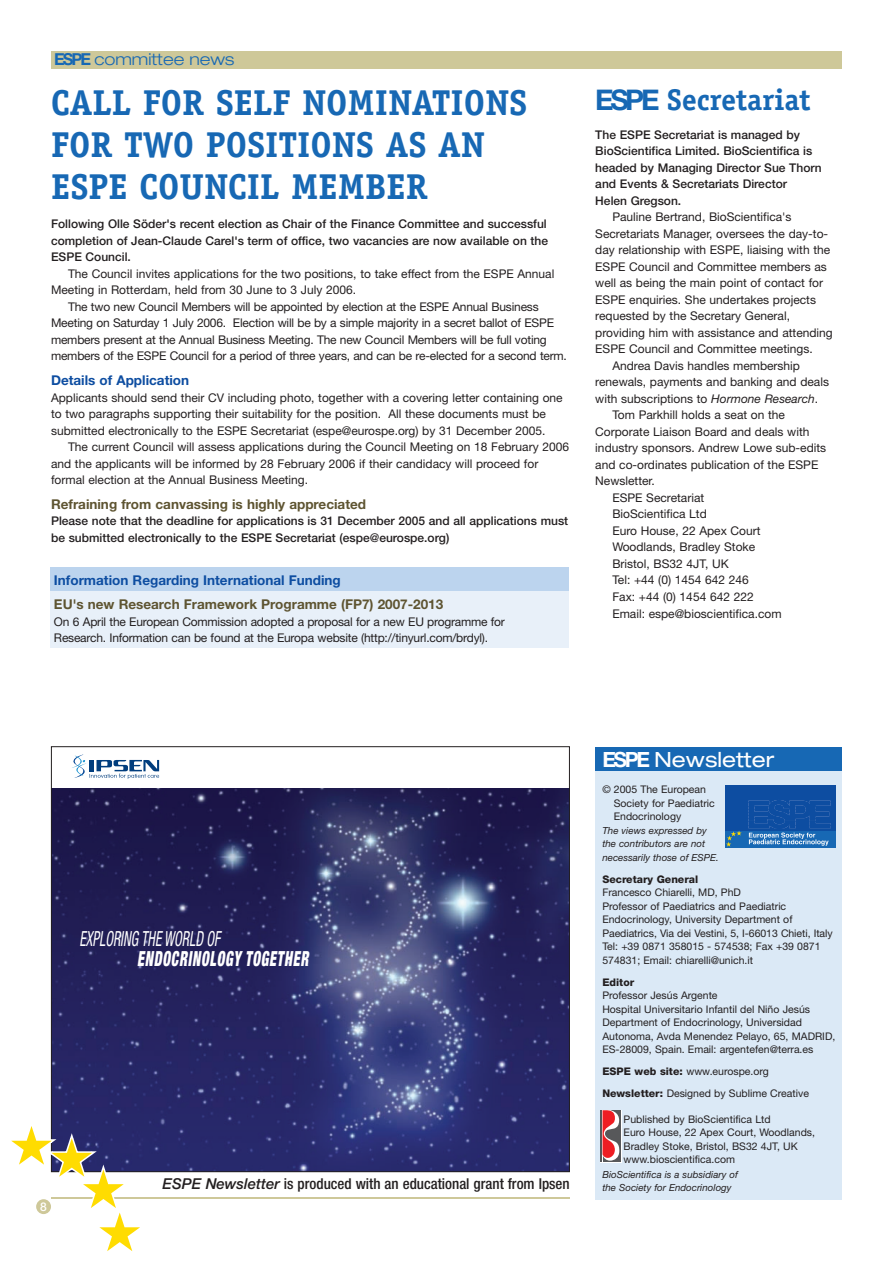
<style>
.page{position:relative;width:893px;height:1263px;background:#fff}
.page>*{position:absolute;margin:0;border:0;box-sizing:border-box;transform-origin:0 0}
.t1{font:700 36px/42px "Officina Serif";color:#1768b4}
.t2{font:700 30px "Officina Serif";color:#1768b4}
.t3{font:expanded 21px "Helvetica Neue";color:#fff}
.t4{font:20.85px "Helvetica Neue Black Cond+CMVRQZ";color:#fff;scale:.67 1}
.t5{font:20.85px "Helvetica Neue Condensed+VXPCQL";color:#fff;scale:.67 1}
.t6{font:300 expanded 16.5px "Helvetica Neue";color:#1768b4}
.t7{font:500 condensed 15px "Helvetica Neue";color:#231f20}
.t8{font:700 13.5px "Helvetica Neue";color:#5e5431}
.t9{font:700 13.5px "Helvetica Neue";color:#0d4da1}
.t10{font:12px/16.5px "Helvetica Neue";color:#231f20}
.t11{font:500 12px/16.5px "Helvetica Neue";color:#231f20}
.t12{font:500 12px "Helvetica Neue";color:#fff}
.t13{font:10.5px/13.5px "Helvetica Neue";color:#231f20}
.t14{font:800 10.5px "Helvetica Neue";color:#231f20}
.t15{font:italic 9.75px/13.5px "Helvetica Neue";color:#231f20}
.s1{font-weight:700;font-stretch:normal}
.s2{font-family:"Helvetica Neue";font-size:28.5px}
.s3{font-style:italic}
.s4{font-style:italic;font-stretch:normal}
.s5{font-weight:800}
</style>
<div class="page">
<hr style="left:51px;top:1198px;width:519px;height:1px;background:#cec899">
<img style="left:53px;top:788px;width:515px;height:382px">
<svg style="left:72px;top:754px;width:87px;height:25px"></svg>
<svg style="left:11px;top:1118px;width:138px;height:133px"></svg>
<div style="left:36px;top:1199px;width:15px;height:15px;background:#cec899;border-radius:50%"></div>
<div style="left:595px;top:753px;width:247px;height:447px;background:#dbe9f6"></div>
<div style="left:595px;top:747px;width:247px;height:23px;background:#1768b4"></div>
<svg style="left:600px;top:1110px;width:21px;height:52px"></svg>
<svg style="left:603px;top:1111px;width:18px;height:51px"></svg>
<svg style="left:603px;top:1111px;width:16px;height:50px"></svg>
<hr style="left:601px;top:1111px;width:1px;height:50px;background:#57585a">
<svg style="left:725px;top:830px;width:17px;height:17px"></svg>
<div style="left:725px;top:785px;width:17px;height:45px;background:#0d4da1"></div>
<svg style="left:743px;top:830px;width:92px;height:17px"></svg>
<div style="left:743px;top:785px;width:92px;height:45px;background:#0d4da1"></div>
<svg style="left:726px;top:831px;width:16px;height:15px"></svg>
<img style="left:749px;top:843px;width:59px;height:1px">
<img style="left:749px;top:839px;width:46px;height:4px">
<img style="left:749px;top:836px;width:55px;height:3px">
<img style="left:749px;top:832px;width:40px;height:4px">
<svg style="left:748px;top:800px;width:83px;height:29px"></svg>
<hr style="left:748px;top:800px;width:82px;height:1px;background:#0d4da1">
<hr style="left:748px;top:801px;width:82px;height:1px;background:#0d4da1">
<hr style="left:748px;top:802px;width:82px;height:1px;background:#0d4da1">
<hr style="left:748px;top:803px;width:82px;height:1px;background:#0d4da1">
<hr style="left:748px;top:804px;width:82px;height:1px;background:#0d4da1">
<hr style="left:748px;top:805px;width:82px;height:1px;background:#0d4da1">
<hr style="left:748px;top:806px;width:82px;height:1px;background:#0d4da1">
<hr style="left:748px;top:807px;width:82px;height:1px;background:#0d4da1">
<hr style="left:748px;top:808px;width:82px;height:1px;background:#0d4da1">
<hr style="left:748px;top:809px;width:82px;height:1px;background:#0d4da1">
<hr style="left:748px;top:810px;width:82px;height:1px;background:#0d4da1">
<hr style="left:748px;top:811px;width:82px;height:1px;background:#0d4da1">
<hr style="left:748px;top:812px;width:82px;height:1px;background:#0d4da1">
<hr style="left:748px;top:813px;width:82px;height:1px;background:#0d4da1">
<hr style="left:748px;top:814px;width:82px;height:1px;background:#0d4da1">
<hr style="left:748px;top:815px;width:82px;height:1px;background:#0d4da1">
<hr style="left:748px;top:816px;width:82px;height:1px;background:#0d4da1">
<hr style="left:748px;top:817px;width:82px;height:1px;background:#0d4da1">
<hr style="left:748px;top:818px;width:82px;height:1px;background:#0d4da1">
<hr style="left:748px;top:819px;width:82px;height:1px;background:#0d4da1">
<hr style="left:748px;top:820px;width:82px;height:1px;background:#0d4da1">
<div style="left:51px;top:51px;width:791px;height:17px;background:#cec899"></div>
<div style="left:50px;top:567px;width:518px;height:81px;background:#e8f0f9"></div>
<div style="left:50px;top:567px;width:518px;height:24px;background:#bcd4ee"></div>
<h3 class="t6" style="left:54px;top:53px;width:182px"><span class="s1">ESPE</span> committee news</h3>
<h1 class="t1" style="left:51px;top:85px;width:478px">CALL FOR SELF NOMINATIONS<br>FOR TWO POSITIONS AS AN<br>ESPE COUNCIL MEMBER</h1>
<p class="t11" style="left:51px;top:217px;width:499px;text-align:justify">Following Olle Söder's recent election as Chair of the Finance Committee and successful completion of Jean-Claude Carel's term of office, two vacancies are now available on the ESPE Council.</p>
<p class="t10" style="left:51px;top:267px;width:505px;text-indent:17px">The Council invites applications for the two positions, to take effect from the ESPE Annual<br>Meeting in Rotterdam, held from 30 June to 3 July 2006.</p>
<p class="t10" style="left:51px;top:300px;width:517px;text-indent:17px">The two new Council Members will be appointed by election at the ESPE Annual Business Meeting on Saturday 1 July 2006. Election will be by a simple majority in a secret ballot of ESPE members present at the Annual Business Meeting. The new Council Members will be full voting members of the ESPE Council for a period of three years, and can be re-elected for a second term.</p>
<p class="t9" style="left:51px;top:375px;width:140px">Details of Application</p>
<p class="t10" style="left:51px;top:390px;width:513px">Applicants should send their CV including photo, together with a covering letter containing one to two paragraphs supporting their suitability for the position. All these documents must be submitted electronically to the ESPE Secretariat (espe@eurospe.org) by 31 December 2005.</p>
<p class="t10" style="left:51px;top:440px;width:519px;text-indent:17px">The current Council will assess applications during the Council Meeting on 18 February 2006 and the applicants will be informed by 28 February 2006 if their candidacy will proceed for formal election at the Annual Business Meeting.</p>
<p class="t8" style="left:51px;top:499px;width:317px">Refraining from canvassing is highly appreciated</p>
<p class="t11" style="left:51px;top:514px;width:519px">Please note that the deadline for applications is 31 December 2005 and all applications must be submitted electronically to the ESPE Secretariat (espe@eurospe.org)</p>
<p class="t9" style="left:54px;top:575px;width:288px">Information Regarding International Funding</p>
<p class="t8" style="left:54px;top:600px;width:391px">EU's new Research Framework Programme (FP7) 2007-2013</p>
<p class="t10" style="left:54px;top:614px;width:452px">On 6 April the European Commission adopted a proposal for a new EU programme for<br>Research. Information can be found at the Europa website (http://tinyurl.com/brdyl).</p>
<h2 class="t2" style="left:595px;top:88px;width:217px"><span class="s2">ESPE</span> Secretariat</h2>
<p class="t11" style="left:595px;top:128px;width:228px">The ESPE Secretariat is managed by BioScientifica Limited. BioScientifica is headed by Managing Director Sue Thorn and Events &amp; Secretariats Director Helen Gregson.</p>
<p class="t10" style="left:612px;top:210px;width:181px">Pauline Bertrand, BioScientifica's</p>
<p class="t10" style="left:595px;top:227px;width:234px">Secretariats Manager, oversees the day-to-</p>
<p class="t10" style="left:595px;top:243px;width:236px">day relationship with ESPE, liaising with the</p>
<p class="t10" style="left:595px;top:260px;width:233px">ESPE Council and Committee members as</p>
<p class="t10" style="left:595px;top:276px;width:229px">well as being the main point of contact for</p>
<p class="t10" style="left:595px;top:293px;width:222px">ESPE enquiries. She undertakes projects</p>
<p class="t10" style="left:595px;top:309px;width:196px">requested by the Secretary General,</p>
<p class="t10" style="left:595px;top:326px;width:239px">providing him with assistance and attending</p>
<p class="t10" style="left:595px;top:342px;width:219px">ESPE Council and Committee meetings.</p>
<p class="t10" style="left:612px;top:359px;width:189px">Andrea Davis handles membership</p>
<p class="t10" style="left:595px;top:375px;width:235px">renewals, payments and banking and deals</p>
<p class="t10" style="left:595px;top:392px;width:224px">with subscriptions to <span class="s3">Hormone Research</span>.</p>
<p class="t10" style="left:612px;top:408px;width:174px">Tom Parkhill holds a seat on the</p>
<p class="t10" style="left:595px;top:425px;width:216px">Corporate Liaison Board and deals with</p>
<p class="t10" style="left:595px;top:441px;width:232px">industry sponsors. Andrew Lowe sub-edits</p>
<p class="t10" style="left:595px;top:458px;width:224px">and co-ordinates publication of the ESPE</p>
<p class="t10" style="left:595px;top:474px;width:61px">Newsletter.</p>
<p class="t10" style="left:612px;top:491px;width:93px">ESPE Secretariat</p>
<p class="t10" style="left:612px;top:507px;width:96px">BioScientifica Ltd</p>
<p class="t10" style="left:612px;top:524px;width:150px">Euro House, 22 Apex Court</p>
<p class="t10" style="left:612px;top:540px;width:144px">Woodlands, Bradley Stoke</p>
<p class="t10" style="left:612px;top:557px;width:118px">Bristol, BS32 4JT, UK</p>
<p class="t10" style="left:612px;top:573px;width:138px">Tel: +44 (0) 1454 642 246</p>
<p class="t10" style="left:612px;top:590px;width:143px">Fax: +44 (0) 1454 642 222</p>
<p class="t10" style="left:612px;top:606px;width:171px">Email: espe@bioscientifica.com</p>
<p class="t12" style="left:40px;top:1202px;width:8px">8</p>
<h3 class="t5" style="left:79px;top:931px;width:216px">EXPLORING THE WORLD OF</h3>
<h3 class="t4" style="left:137px;top:951px;width:261px">ENDOCRINOLOGY TOGETHER</h3>
<p class="t7" style="left:163px;top:1178px;width:409px"><span class="s4">ESPE Newsletter</span> is produced with an educational grant from Ipsen</p>
<h3 class="t3" style="left:602px;top:752px;width:173px"><span class="s1">ESPE</span> Newsletter</h3>
<p class="t13" style="left:614px;top:784px;width:103px;text-indent:-11px">© 2005 The European<br>Society for Paediatric<br>Endocrinology</p>
<p class="t15" style="left:602px;top:825px;width:118px">The views expressed by the contributors are not necessarily those of ESPE.</p>
<p class="t14" style="left:602px;top:875px;width:97px">Secretary General</p>
<p class="t13" style="left:602px;top:887px;width:232px">Francesco Chiarelli, MD, PhD<br>Professor of Paediatrics and Paediatric Endocrinology, University Department of Paediatrics, Via dei Vestini, 5, I-66013 Chieti, Italy Tel: +39 0871 358015 - 574538; Fax +39 0871<br>574831; Email: chiarelli@unich.it</p>
<p class="t14" style="left:602px;top:978px;width:33px">Editor</p>
<p class="t13" style="left:602px;top:990px;width:234px">Professor Jesús Argente<br>Hospital Universitario Infantil del Niño Jesús Department of Endocrinology, Universidad Autonoma, Avda Menendez Pelayo, 65, MADRID, ES-28009, Spain. Email: argentefen@terra.es</p>
<p class="t13" style="left:602px;top:1062px;width:208px;line-height:22px"><span class="s5">ESPE web site:</span> www.eurospe.org<br><span class="s5">Newsletter:</span> Designed by Sublime Creative</p>
<p class="t13" style="left:624px;top:1113px;width:193px">Published by BioScientifica Ltd<br>Euro House, 22 Apex Court, Woodlands, Bradley Stoke, Bristol, BS32 4JT, UK www.bioscientifica.com</p>
<p class="t15" style="left:602px;top:1169px;width:137px;line-height:13px">BioScientifica is a subsidiary of the Society for Endocrinology</p>
</div>
